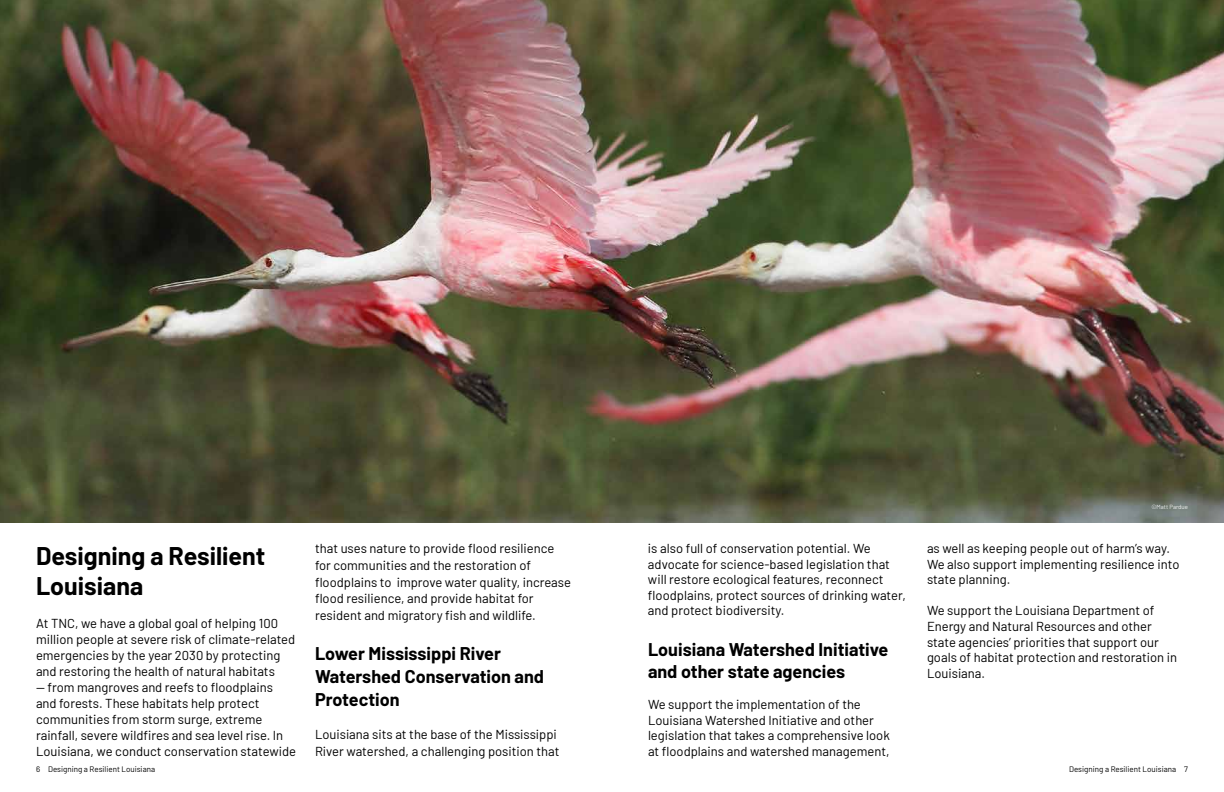
<style>
.page{position:relative;width:1224px;height:792px;background:#fff}
.page>*{position:absolute;margin:0;border:0;box-sizing:border-box;transform-origin:0 0}
.t1{font:700 25px/30.4px "Barlow";color:#000}
.t2{font:700 18px/22.8px "Barlow";color:#000}
.t3{font:13px/15.6px "Barlow";color:#000}
.t4{font:8px "Barlow";color:#000}
.t5{font:6px "Barlow";color:#fff}
</style>
<div class="page">
<img style="left:0;top:0;width:1224px;height:523px">
<h1 class="t1" style="left:36px;top:539px;width:231px">Designing a Resilient<br>Louisiana</h1>
<p class="t3" style="left:36px;top:614px;width:261px;line-height:16.1px">At TNC, we have a global goal of helping 100 million people at severe risk of climate-related emergencies by the year 2030 by protecting and restoring the health of natural habitats</p>
<p class="t3" style="left:36px;top:678px;width:262px;line-height:16.1px">— from mangroves and reefs to floodplains and forests. These habitats help protect communities from storm surge, extreme rainfall, severe wildfires and sea level rise. In Louisiana, we conduct conservation statewide</p>
<p class="t3" style="left:315px;top:539px;width:258px;line-height:16.8px">that uses nature to provide flood resilience for communities and the restoration of floodplains to improve water quality, increase flood resilience, and provide habitat for resident and migratory fish and wildlife.</p>
<h2 class="t2" style="left:315px;top:641px;width:231px">Lower Mississippi River<br>Watershed Conservation and<br>Protection</h2>
<p class="t3" style="left:315px;top:725px;width:246px;line-height:16.8px">Louisiana sits at the base of the Mississippi<br>River watershed, a challenging position that</p>
<p class="t3" style="left:648px;top:540px;width:259px">is also full of conservation potential. We advocate for science-based legislation that will restore ecological features, reconnect floodplains, protect sources of drinking water, and protect biodiversity.</p>
<h2 class="t2" style="left:648px;top:638px;width:242px;line-height:21.6px">Louisiana Watershed Initiative and other state agencies</h2>
<p class="t3" style="left:648px;top:696px;width:243px">We support the implementation of the Louisiana Watershed Initiative and other legislation that takes a comprehensive look at floodplains and watershed management,</p>
<p class="t5" style="left:1151px;top:502px;width:38px">©Matt Pardue</p>
<p class="t3" style="left:927px;top:540px;width:254px">as well as keeping people out of harm’s way.<br>We also support implementing resilience into state planning.</p>
<p class="t3" style="left:927px;top:602px;width:252px">We support the Louisiana Department of Energy and Natural Resources and other state agencies’ priorities that support our goals of habitat protection and restoration in Louisiana.</p>
<p class="t4" style="left:36px;top:764px;width:121px">6 Designing a Resilient Louisiana</p>
<p class="t4" style="left:1069px;top:764px;width:120px">Designing a Resilient Louisiana 7</p>
</div>
